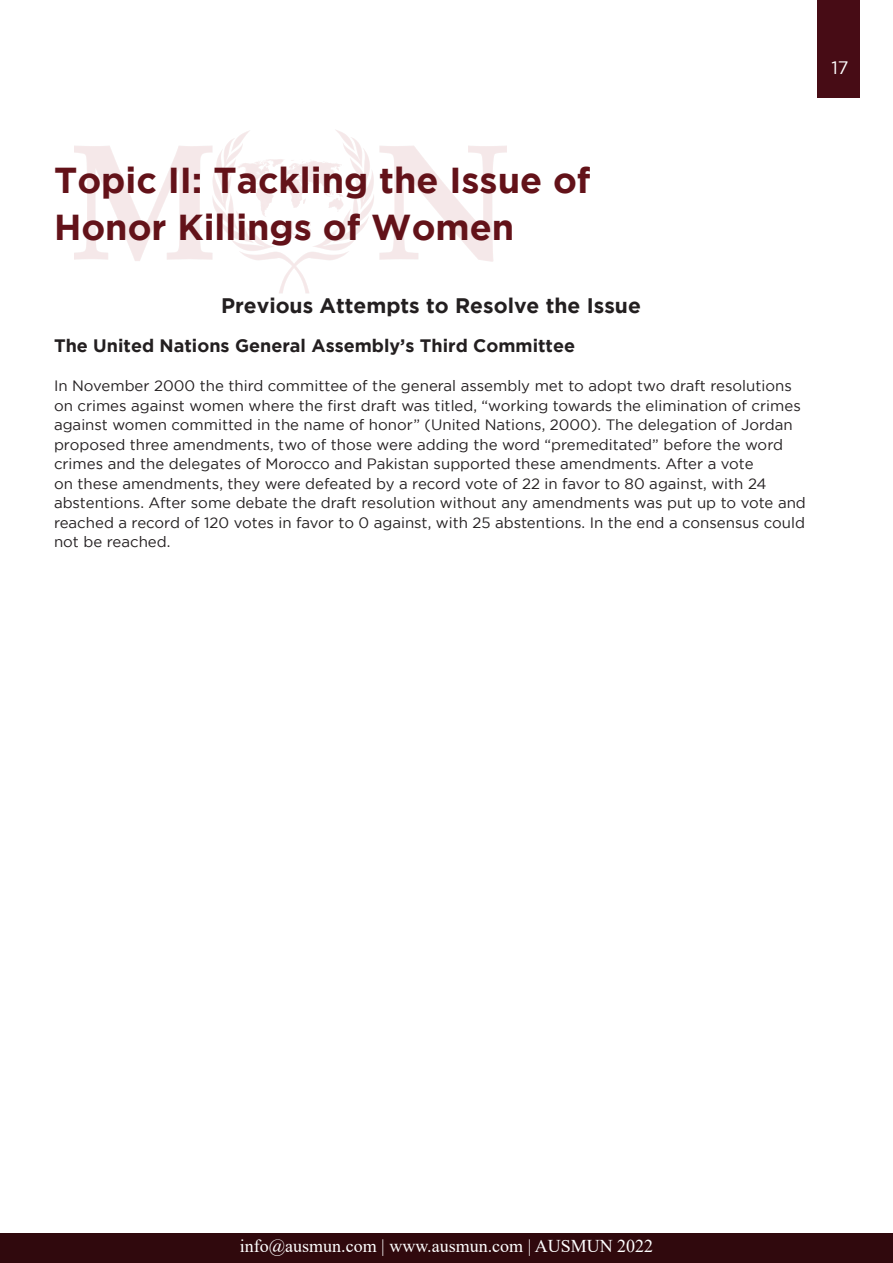
<style>
.page{position:relative;width:893px;height:1263px;background:#fff}
.page>*{position:absolute;margin:0;border:0;box-sizing:border-box;transform-origin:0 0}
.t1{font:700 36px "Gotham";color:#631219}
.t2{font:700 21px "Gotham";color:#231f20}
.t3{font:700 18px "Gotham";color:#231f20}
.t4{font:18px "Times New Roman";color:#fff}
.t5{font:18px "Gotham";color:#fff}
.t6{font:15px/19.5px "Gotham";color:#231f20}
</style>
<div class="page">
<div style="left:818px;top:0;width:42px;height:98px;background:#470c15"></div>
<div style="left:0;top:1233px;width:893px;height:30px;background:#30090d"></div>
<img style="left:74px;top:130px;width:432px;height:163px">
<p class="t5" style="left:831px;top:58px;width:19px">17</p>
<p class="t1" style="left:54px;top:160px;width:538px">Topic II: Tackling the Issue of</p>
<p class="t1" style="left:54px;top:206px;width:462px">Honor Killings of Women</p>
<p class="t2" style="left:221px;top:293px;width:421px">Previous Attempts to Resolve the Issue</p>
<p class="t3" style="left:54px;top:335px;width:523px">The United Nations General Assembly’s Third Committee</p>
<p class="t6" style="left:54px;top:376px;width:753px">In November 2000 the third committee of the general assembly met to adopt two draft resolutions on crimes against women where the first draft was titled, “working towards the elimination of crimes against women committed in the name of honor” (United Nations, 2000). The delegation of Jordan proposed three amendments, two of those were adding the word “premeditated” before the word crimes and the delegates of Morocco and Pakistan supported these amendments. After a vote<br>on these amendments, they were defeated by a record vote of 22 in favor to 80 against, with 24 abstentions. After some debate the draft resolution without any amendments was put up to vote and reached a record of 120 votes in favor to 0 against, with 25 abstentions. In the end a consensus could not be reached.</p>
<p class="t4" style="left:240px;top:1233px;width:415px">info@ausmun.com | www.ausmun.com | AUSMUN 2022</p>
</div>
